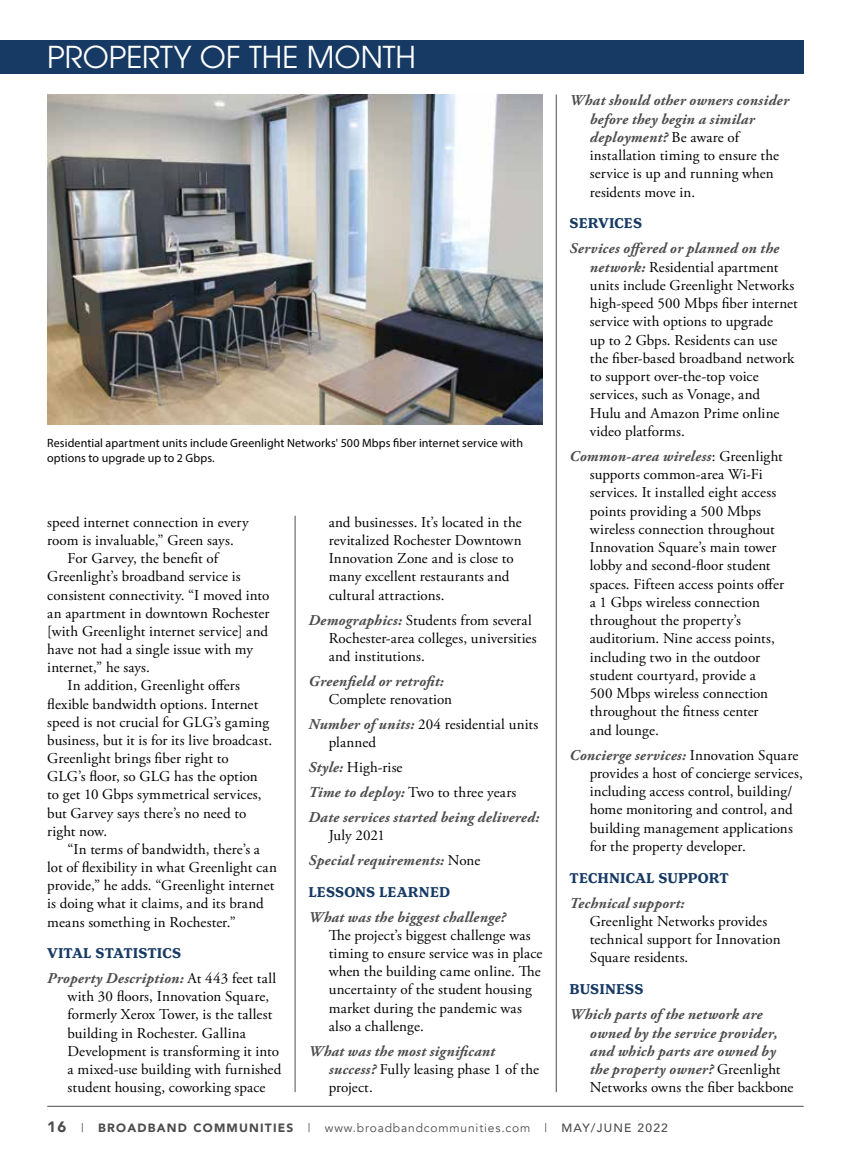
<style>
.page{position:relative;width:851px;height:1161px;background:#fff}
.page>*{position:absolute;margin:0;border:0;box-sizing:border-box;transform-origin:0 0}
.t1{font:30px "ITC Avant Garde Pro";color:#fff}
.t2{font:15px/18.3px "Adobe Garamond Pro";letter-spacing:.005em;color:#000}
.t3{font:italic 700 15px/24.9px "Adobe Garamond Pro";letter-spacing:.015em;color:#4d4d4f}
.t4{font:700 15px "Henriette";letter-spacing:.005em;color:#173a64}
.t5{font:12px/15px "Myriad Pro";letter-spacing:.01em;color:#000}
.t6{font:12px "Avenir";letter-spacing:.07em;color:#4d4d4f}
.s1{font-weight:700;font-style:italic;color:#4d4d4f}
.s2{font-weight:400;font-style:normal;color:#000}
.s3{font-weight:900;font-size:15px}
.s4{font-weight:900}
.s5{font-weight:500}
</style>
<div class="page">
<div style="left:0;top:40px;width:803px;height:34px;background:#173a64"></div>
<hr style="left:47px;top:1106px;width:756px;height:1px;background:#4d4d4f">
<hr style="left:556px;top:94px;width:1px;height:998px;background:#4d4d4f">
<hr style="left:295px;top:516px;width:1px;height:576px;background:#4d4d4f">
<img style="left:47px;top:94px;width:495px;height:331px">
<h1 class="t1" style="left:47px;top:39px;width:370px">PROPERTY OF THE MONTH</h1>
<p class="t5" style="left:47px;top:435px;width:477px">Residential apartment units include Greenlight Networks' 500 Mbps fiber internet service with options to upgrade up to 2 Gbps.</p>
<p class="t2" style="left:47px;top:514px;width:203px">speed internet connection in every</p>
<p class="t2" style="left:47px;top:532px;width:188px">room is invaluable,” Green says.</p>
<p class="t2" style="left:68px;top:550px;width:152px">For Garvey, the benefit of</p>
<p class="t2" style="left:47px;top:568px;width:195px">Greenlight’s broadband service is</p>
<p class="t2" style="left:47px;top:586px;width:224px">consistent connectivity. “I moved into</p>
<p class="t2" style="left:47px;top:604px;width:224px">an apartment in downtown Rochester</p>
<p class="t2" style="left:47px;top:623px;width:222px">[with Greenlight internet service] and</p>
<p class="t2" style="left:47px;top:641px;width:207px">have not had a single issue with my</p>
<p class="t2" style="left:47px;top:659px;width:104px">internet,” he says.</p>
<p class="t2" style="left:68px;top:677px;width:174px">In addition, Greenlight offers</p>
<p class="t2" style="left:47px;top:695px;width:212px">flexible bandwidth options. Internet</p>
<p class="t2" style="left:47px;top:713px;width:223px">speed is not crucial for GLG’s gaming</p>
<p class="t2" style="left:47px;top:732px;width:226px">business, but it is for its live broadcast.</p>
<p class="t2" style="left:47px;top:750px;width:183px">Greenlight brings fiber right to</p>
<p class="t2" style="left:47px;top:768px;width:212px">GLG’s floor, so GLG has the option</p>
<p class="t2" style="left:47px;top:786px;width:216px">to get 10 Gbps symmetrical services,</p>
<p class="t2" style="left:47px;top:804px;width:200px">but Garvey says there’s no need to</p>
<p class="t2" style="left:47px;top:822px;width:61px">right now.</p>
<p class="t2" style="left:68px;top:841px;width:194px">“In terms of bandwidth, there’s a</p>
<p class="t2" style="left:47px;top:859px;width:231px">lot of flexibility in what Greenlight can</p>
<p class="t2" style="left:47px;top:877px;width:229px">provide,” he adds. “Greenlight internet</p>
<p class="t2" style="left:47px;top:895px;width:218px">is doing what it claims, and its brand</p>
<p class="t2" style="left:47px;top:913px;width:190px">means something in Rochester.”</p>
<p class="t4" style="left:47px;top:945px;width:135px">VITAL STATISTICS</p>
<p class="t2" style="left:68px;top:970px;width:215px;text-indent:-20px"><span class="s1">Property Description:</span> At 443 feet tall with 30 floors, Innovation Square, formerly Xerox Tower, is the tallest building in Rochester. Gallina Development is transforming it into a mixed-use building with furnished student housing, coworking space</p>
<p class="t2" style="left:328px;top:514px;width:194px">and businesses. It’s located in the revitalized Rochester Downtown<br>Innovation Zone and is close to many excellent restaurants and cultural attractions.</p>
<p class="t2" style="left:328px;top:611px;width:209px;text-indent:-20px"><span class="s1">Demographics:</span> Students from several<br>Rochester-area colleges, universities and institutions.</p>
<p class="t3" style="left:308px;top:669px;width:137px">Greenfield or retrofit:</p>
<p class="t2" style="left:308px;top:687px;width:231px;line-height:24.9px;text-indent:20px">Complete renovation<br><span class="s1">Number of units:</span> 204 residential units</p>
<p class="t3" style="left:308px;top:730px;width:232px;text-indent:20px"><span class="s2">planned<br></span>Style: <span class="s2">High-rise<br></span>Time to deploy: <span class="s2">Two to three years<br></span>Date services started being delivered:</p>
<p class="t3" style="left:308px;top:823px;width:173px;text-indent:20px"><span class="s2">July 2021<br></span>Special requirements: <span class="s2">None</span></p>
<p class="t4" style="left:308px;top:883px;width:143px">LESSONS LEARNED</p>
<p class="t3" style="left:308px;top:905px;width:199px">What was the biggest challenge?</p>
<p class="t2" style="left:328px;top:927px;width:215px">The project’s biggest challenge was timing to ensure service was in place when the building came online. The uncertainty of the student housing market during the pandemic was also a challenge.</p>
<p class="t3" style="left:328px;top:1042px;width:212px;line-height:18.1px;text-indent:-20px">What was the most significant success? <span class="s2">Fully leasing phase 1 of the project.</span></p>
<p class="t2" style="left:589px;top:92px;width:201px;text-indent:-20px"><span class="s1">What should other owners consider before they begin a similar deployment?</span> Be aware of installation timing to ensure the service is up and running when residents move in.</p>
<p class="t4" style="left:569px;top:215px;width:74px">SERVICES</p>
<p class="t2" style="left:589px;top:240px;width:209px;text-indent:-20px"><span class="s1">Services offered or planned on the network:</span> Residential apartment units include Greenlight Networks high-speed 500 Mbps fiber internet service with options to upgrade<br>up to 2 Gbps. Residents can use the fiber-based broadband network to support over-the-top voice services, such as Vonage, and<br>Hulu and Amazon Prime online video platforms.</p>
<p class="t2" style="left:589px;top:447px;width:196px;text-indent:-20px"><span class="s1">Common-area wireless</span>: Greenlight supports common-area Wi-Fi services. It installed eight access points providing a 500 Mbps wireless connection throughout<br>Innovation Square’s main tower lobby and second-floor student spaces. Fifteen access points offer a 1 Gbps wireless connection throughout the property’s auditorium. Nine access points, including two in the outdoor student courtyard, provide a<br>500 Mbps wireless connection throughout the fitness center and lounge.</p>
<p class="t2" style="left:589px;top:746px;width:214px;text-indent:-20px"><span class="s1">Concierge services:</span> Innovation Square provides a host of concierge services, including access control, building/ home monitoring and control, and building management applications for the property developer.</p>
<p class="t4" style="left:569px;top:869px;width:161px">TECHNICAL SUPPORT</p>
<p class="t3" style="left:569px;top:891px;width:116px">Technical support:</p>
<p class="t2" style="left:589px;top:913px;width:192px">Greenlight Networks provides technical support for Innovation<br>Square residents.</p>
<p class="t4" style="left:569px;top:981px;width:75px">BUSINESS</p>
<p class="t3" style="left:589px;top:1006px;width:205px;line-height:18.3px;text-indent:-20px">Which parts of the network are owned by the service provider, and which parts are owned by the property owner? <span class="s2">Greenlight<br>Networks owns the fiber backbone</span></p>
<p class="t6" style="left:47px;top:1121px;width:622px"><span class="s3">16</span> | <span class="s4">BROADBAND COMMUNITIES</span> | www.broadbandcommunities.com | <span class="s5">MAY/JUNE 2022</span></p>
</div>
